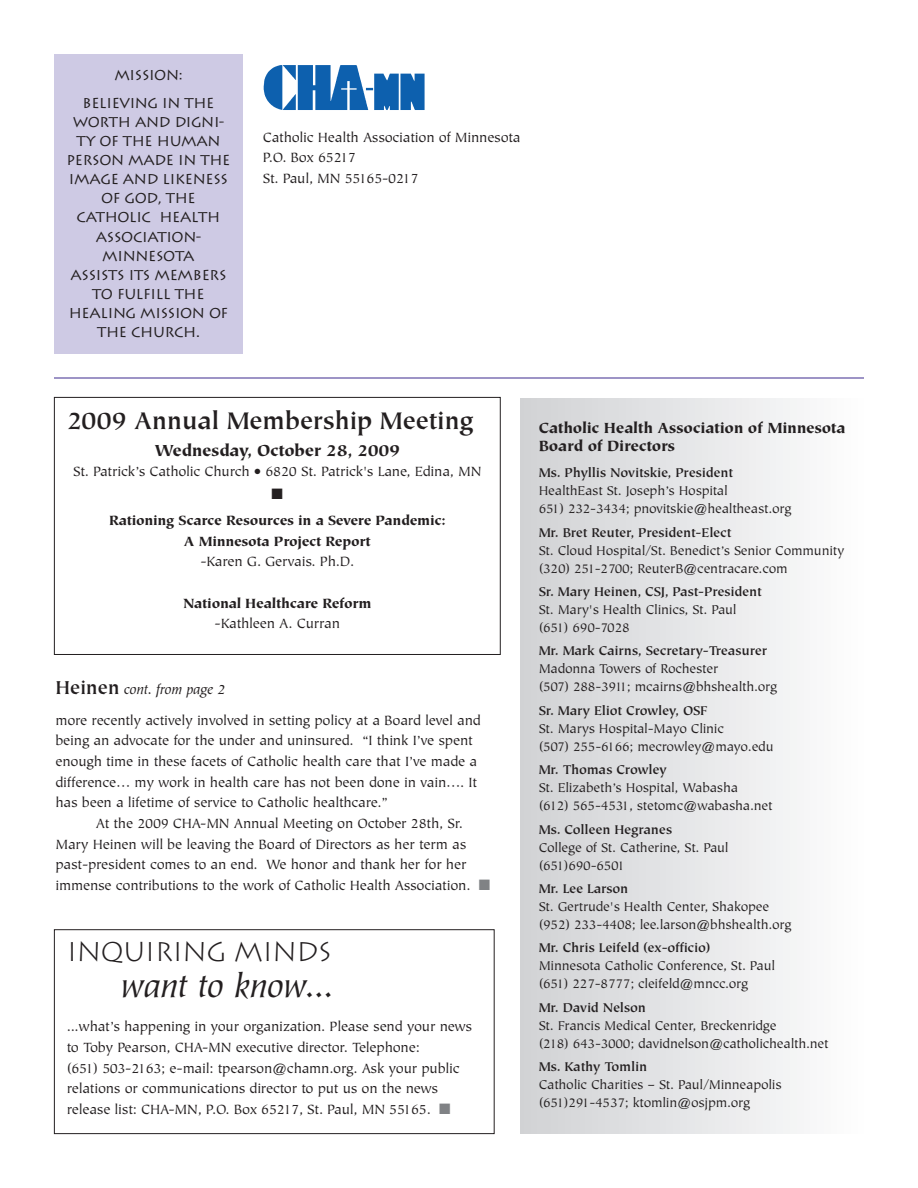
<style>
.page{position:relative;width:918px;height:1188px;background:#fff}
.page>*{position:absolute;margin:0;border:0;box-sizing:border-box;transform-origin:0 0}
.t1{font:italic 36px "Tiepolo";letter-spacing:-.015em;color:#231f20}
.t2{font:700 27px "Tiepolo";letter-spacing:-.015em;color:#231f20}
.t3{font:300 27px "Lithos";letter-spacing:-.025em;color:#231f20}
.t4{font:900 18px "Tiepolo";letter-spacing:-.02em;color:#231f20}
.t5{font:900 16.5px/18px "Tiepolo";letter-spacing:-.02em;color:#231f20}
.t6{font:15px/20.7px "Tiepolo";letter-spacing:-.015em;color:#231f20}
.t7{font:900 15px/20.7px "Tiepolo";letter-spacing:-.02em;color:#231f20;text-align:center}
.t8{font:italic 15px "Tiepolo";letter-spacing:-.015em;color:#231f20}
.t9{font:15px "Zapf Dingbats";color:#231f20}
.t10{font:14.25px/18px "Tiepolo";letter-spacing:-.015em;color:#231f20}
.t11{font:700 14.25px "Tiepolo";letter-spacing:-.015em;color:#231f20}
.t12{font:14.25px/19.2px "Lithos";letter-spacing:-.025em;color:#231f20;text-align:center}
.s1{font-weight:700;font-style:normal;font-size:21px}
.s2{color:#808285}
</style>
<div class="page">
<div style="left:54px;top:54px;width:189px;height:300px;background:#cecae4"></div>
<hr style="left:54px;top:377px;width:810px;height:2px;background:#7d72b4">
<img style="left:263px;top:65px;width:162px;height:45px">
<div style="left:521px;top:398px;width:343px;height:736px;background:linear-gradient(to right,#d0d2d4,#fdfdfe)"></div>
<div style="left:54px;top:929px;width:441px;height:205px;border:1px solid #231f20"></div>
<div style="left:54px;top:397px;width:447px;height:258px;border:1px solid #231f20"></div>
<p class="t12" style="left:83px;top:62px;width:133px;line-height:27.3px">MISSION:<br>BELIEVING IN THE</p>
<p class="t12" style="left:67px;top:112px;width:165px">WORTH AND DIGNI-<br>TY OF THE HUMAN<br>PERSON MADE IN THE<br>IMAGE AND LIKENESS<br>OF GOD, THE<br>CATHOLIC HEALTH<br>ASSOCIATION-<br>MINNESOTA<br>ASSISTS ITS MEMBERS<br>TO FULFILL THE<br>HEALING MISSION OF<br>THE CHURCH.</p>
<p class="t6" style="left:263px;top:128px;width:259px">Catholic Health Association of Minnesota<br>P.O. Box 65217<br>St. Paul, MN 55165-0217</p>
<h2 class="t2" style="left:67px;top:410px;width:409px">2009 Annual Membership Meeting</h2>
<p class="t4" style="left:155px;top:444px;width:247px">Wednesday, October 28, 2009</p>
<p class="t6" style="left:73px;top:462px;width:410px">St. Patrick’s Catholic Church • 6820 St. Patrick's Lane, Edina, MN</p>
<p class="t9" style="left:272px;top:485px;width:13px">■</p>
<p class="t7" style="left:109px;top:511px;width:338px">Rationing Scarce Resources in a Severe Pandemic:<br>A Minnesota Project Report</p>
<p class="t6" style="left:200px;top:553px;width:155px">-Karen G. Gervais. Ph.D.</p>
<p class="t7" style="left:183px;top:594px;width:190px">National Healthcare Reform</p>
<p class="t6" style="left:215px;top:615px;width:127px">-Kathleen A. Curran</p>
<p class="t8" style="left:56px;top:684px;width:172px"><span class="s1">Heinen</span> cont. from page 2</p>
<p class="t6" style="left:55px;top:711px;width:427px">more recently actively involved in setting policy at a Board level and being an advocate for the under and uninsured. “I think I’ve spent enough time in these facets of Catholic health care that I’ve made a difference… my work in health care has not been done in vain…. It has been a lifetime of service to Catholic healthcare.”</p>
<p class="t6" style="left:55px;top:814px;width:436px;text-indent:41px">At the 2009 CHA-MN Annual Meeting on October 28th, Sr.<br>Mary Heinen will be leaving the Board of Directors as her term as past-president comes to an end. We honor and thank her for her immense contributions to the work of Catholic Health Association. <span class="s2">■</span></p>
<h2 class="t3" style="left:67px;top:936px;width:266px">INQUIRING MINDS</h2>
<h1 class="t1" style="left:121px;top:972px;width:215px">want to know...</h1>
<p class="t6" style="left:67px;top:1017px;width:407px">...what’s happening in your organization. Please send your news to Toby Pearson, CHA-MN executive director. Telephone:<br>(651) 503-2163; e-mail: tpearson@chamn.org. Ask your public relations or communications director to put us on the news release list: CHA-MN, P.O. Box 65217, St. Paul, MN 55165. <span class="s2">■</span></p>
<p class="t5" style="left:539px;top:420px;width:308px">Catholic Health Association of Minnesota<br>Board of Directors</p>
<p class="t11" style="left:539px;top:467px;width:196px">Ms. Phyllis Novitskie, President</p>
<p class="t10" style="left:539px;top:483px;width:254px">HealthEast St. Joseph’s Hospital<br>651) 232-3434; pnovitskie@healtheast.org</p>
<p class="t11" style="left:539px;top:527px;width:194px">Mr. Bret Reuter, President-Elect</p>
<p class="t10" style="left:539px;top:542px;width:307px">St. Cloud Hospital/St. Benedict’s Senior Community (320) 251-2700; ReuterB@centracare.com</p>
<p class="t11" style="left:539px;top:586px;width:225px">Sr. Mary Heinen, CSJ, Past-President</p>
<p class="t10" style="left:539px;top:602px;width:199px">St. Mary's Health Clinics, St. Paul (651) 690-7028</p>
<p class="t11" style="left:539px;top:646px;width:230px">Mr. Mark Cairns, Secretary-Treasurer</p>
<p class="t10" style="left:539px;top:661px;width:240px">Madonna Towers of Rochester<br>(507) 288-3911; mcairns@bhshealth.org</p>
<p class="t11" style="left:539px;top:705px;width:170px">Sr. Mary Eliot Crowley, OSF</p>
<p class="t10" style="left:539px;top:721px;width:236px">St. Marys Hospital-Mayo Clinic<br>(507) 255-6166; mecrowley@mayo.edu</p>
<p class="t11" style="left:539px;top:764px;width:130px">Mr. Thomas Crowley</p>
<p class="t10" style="left:539px;top:780px;width:235px">St. Elizabeth’s Hospital, Wabasha<br>(612) 565-4531, stetomc@wabasha.net</p>
<p class="t11" style="left:539px;top:824px;width:135px">Ms. Colleen Hegranes</p>
<p class="t10" style="left:539px;top:839px;width:191px">College of St. Catherine, St. Paul (651)690-6501</p>
<p class="t11" style="left:539px;top:883px;width:91px">Mr. Lee Larson</p>
<p class="t10" style="left:539px;top:899px;width:254px">St. Gertrude's Health Center, Shakopee (952) 233-4408; lee.larson@bhshealth.org</p>
<p class="t11" style="left:539px;top:943px;width:173px">Mr. Chris Leifeld (ex-officio)</p>
<p class="t10" style="left:539px;top:958px;width:238px">Minnesota Catholic Conference, St. Paul (651) 227-8777; cleifeld@mncc.org</p>
<p class="t11" style="left:539px;top:1002px;width:109px">Mr. David Nelson</p>
<p class="t10" style="left:539px;top:1018px;width:291px">St. Francis Medical Center, Breckenridge<br>(218) 643-3000; davidnelson@catholichealth.net</p>
<p class="t11" style="left:539px;top:1061px;width:110px">Ms. Kathy Tomlin</p>
<p class="t10" style="left:539px;top:1077px;width:245px">Catholic Charities – St. Paul/Minneapolis (651)291-4537; ktomlin@osjpm.org</p>
</div>
